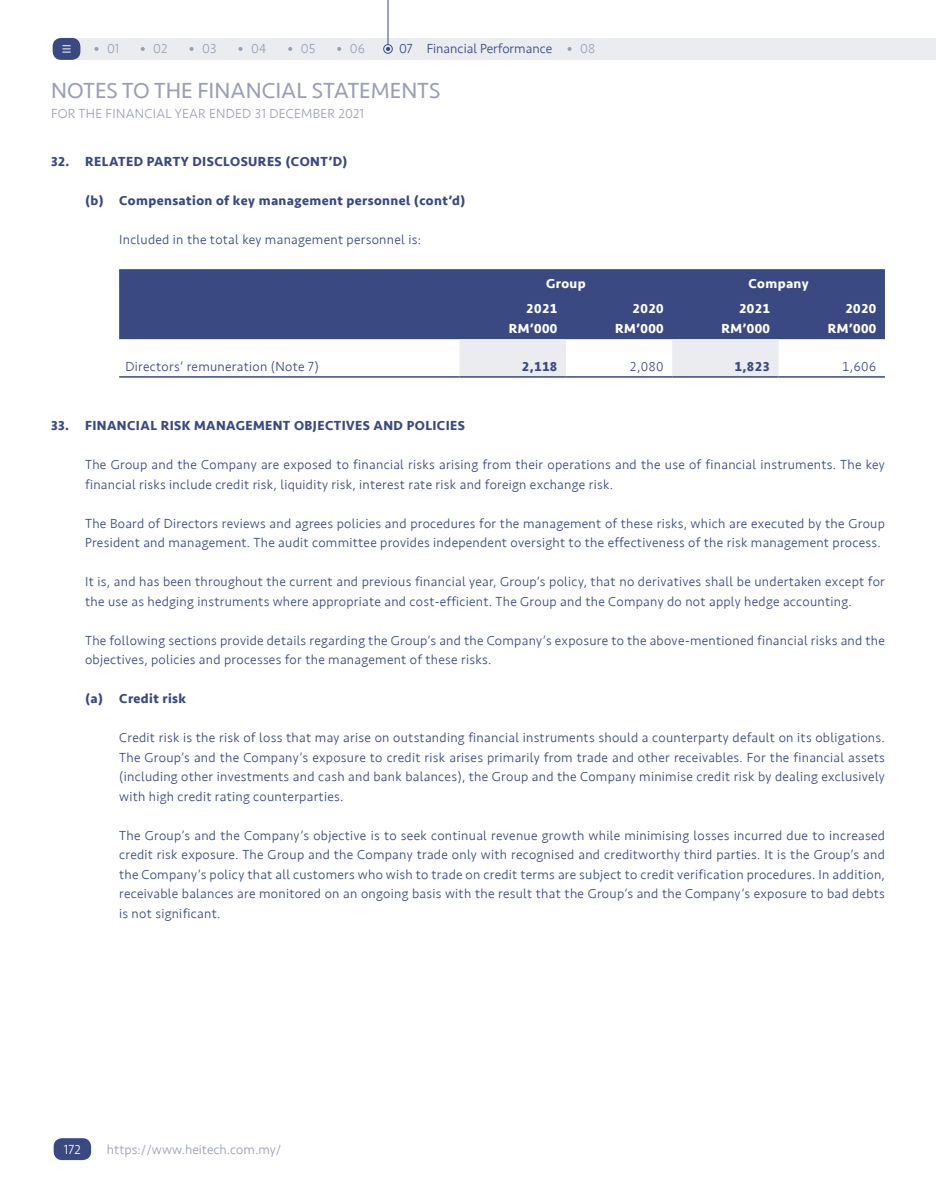
<style>
.page{position:relative;width:936px;height:1191px;background:#fff}
.page>*{position:absolute;margin:0;border:0;box-sizing:border-box;transform-origin:0 0}
.t1{font:22.5px "Seravek";color:#9a9fb4}
.t2{font:300 13.5px/19.5px "Seravek";letter-spacing:.02em;color:#3a4982}
.t3{font:700 13.5px "Seravek";letter-spacing:.03em;color:#3a4982}
.t4{font:300 13.5px "Seravek";letter-spacing:.02em;color:#9a9fb4}
.t5{font:700 13.5px/19.5px "Seravek";letter-spacing:.03em;color:#fff;text-align:right}
.t6{font:300 13.5px "Seravek";color:#9a9fb4}
.t7{font:300 13.5px "Seravek";color:#3a4982}
.t8{font:300 13.5px "Seravek";color:#fff}
</style>
<div class="page">
<div style="left:60px;top:38px;width:875px;height:21px;background:#eaecf0"></div>
<svg style="left:94px;top:47px;width:4px;height:4px"></svg>
<svg style="left:238px;top:47px;width:4px;height:4px"></svg>
<svg style="left:189px;top:47px;width:4px;height:4px"></svg>
<svg style="left:141px;top:47px;width:4px;height:4px"></svg>
<svg style="left:288px;top:47px;width:4px;height:4px"></svg>
<svg style="left:337px;top:47px;width:4px;height:4px"></svg>
<svg style="left:567px;top:47px;width:4px;height:4px"></svg>
<div style="left:53px;top:38px;width:27px;height:22px;background:#3a4982;border-radius:9px"></div>
<svg style="left:63px;top:45px;width:7px;height:8px"></svg>
<svg style="left:386px;top:47px;width:4px;height:4px"></svg>
<div style="left:383px;top:44px;width:9px;height:10px;border:1px solid #3a4982;border-radius:50%"></div>
<hr style="left:387px;top:0;width:1px;height:44px;background:#3a4982">
<div style="left:54px;top:1138px;width:37px;height:22px;background:#3a4982;border-radius:9px"></div>
<div style="left:119px;top:269px;width:765px;height:70px;background:#3a4982"></div>
<svg style="left:459px;top:339px;width:319px;height:37px"></svg>
<hr style="left:119px;top:376px;width:340px;height:2px;background:#3a4982">
<hr style="left:459px;top:376px;width:107px;height:2px;background:#3a4982">
<hr style="left:566px;top:376px;width:106px;height:2px;background:#3a4982">
<hr style="left:672px;top:376px;width:106px;height:2px;background:#3a4982">
<hr style="left:778px;top:376px;width:106px;height:2px;background:#3a4982">
<p class="t7" style="left:427px;top:41px;width:127px">Financial Performance</p>
<h1 class="t1" style="left:51px;top:73px;width:391px">NOTES TO THE FINANCIAL STATEMENTS</h1>
<p class="t4" style="left:51px;top:105px;width:314px">FOR THE FINANCIAL YEAR ENDED 31 DECEMBER 2021</p>
<p class="t3" style="left:51px;top:150px;width:298px">32. RELATED PARTY DISCLOSURES (CONT’D)</p>
<p class="t3" style="left:85px;top:189px;width:382px">(b) Compensation of key management personnel (cont’d)</p>
<p class="t2" style="left:119px;top:230px;width:303px">Included in the total key management personnel is:</p>
<p class="t5" style="left:546px;top:273px;width:41px">Group</p>
<p class="t5" style="left:748px;top:273px;width:62px">Company</p>
<p class="t5" style="left:508px;top:299px;width:50px">2021<br>RM’000</p>
<p class="t5" style="left:615px;top:299px;width:50px">2020<br>RM’000</p>
<p class="t5" style="left:721px;top:299px;width:50px">2021<br>RM’000</p>
<p class="t5" style="left:827px;top:299px;width:50px">2020<br>RM’000</p>
<p class="t2" style="left:125px;top:356px;width:195px">Directors’ remuneration (Note 7)</p>
<p class="t3" style="left:522px;top:355px;width:37px">2,118</p>
<p class="t2" style="left:629px;top:356px;width:36px">2,080</p>
<p class="t3" style="left:734px;top:355px;width:37px">1,823</p>
<p class="t2" style="left:842px;top:356px;width:36px">1,606</p>
<p class="t4" style="left:107px;top:41px;width:14px">01</p>
<p class="t4" style="left:153px;top:41px;width:16px">02</p>
<p class="t4" style="left:202px;top:41px;width:16px">03</p>
<p class="t4" style="left:251px;top:41px;width:16px">04</p>
<p class="t4" style="left:301px;top:41px;width:16px">05</p>
<p class="t4" style="left:350px;top:41px;width:17px">06</p>
<p class="t2" style="left:399px;top:39px;width:15px">07</p>
<p class="t4" style="left:580px;top:41px;width:17px">08</p>
<p class="t3" style="left:51px;top:415px;width:415px">33. FINANCIAL RISK MANAGEMENT OBJECTIVES AND POLICIES</p>
<p class="t2" style="left:85px;top:455px;width:801px">The Group and the Company are exposed to financial risks arising from their operations and the use of financial instruments. The key financial risks include credit risk, liquidity risk, interest rate risk and foreign exchange risk.</p>
<p class="t2" style="left:85px;top:513px;width:801px">The Board of Directors reviews and agrees policies and procedures for the management of these risks, which are executed by the Group<br>President and management. The audit committee provides independent oversight to the effectiveness of the risk management process.</p>
<p class="t2" style="left:85px;top:572px;width:801px">It is, and has been throughout the current and previous financial year, Group’s policy, that no derivatives shall be undertaken except for the use as hedging instruments where appropriate and cost-efficient. The Group and the Company do not apply hedge accounting.</p>
<p class="t2" style="left:85px;top:630px;width:801px">The following sections provide details regarding the Group’s and the Company’s exposure to the above-mentioned financial risks and the objectives, policies and processes for the management of these risks.</p>
<p class="t3" style="left:85px;top:688px;width:103px">(a) Credit risk</p>
<p class="t2" style="left:119px;top:728px;width:767px;text-align:justify">Credit risk is the risk of loss that may arise on outstanding financial instruments should a counterparty default on its obligations.<br>The Group’s and the Company’s exposure to credit risk arises primarily from trade and other receivables. For the financial assets (including other investments and cash and bank balances), the Group and the Company minimise credit risk by dealing exclusively with high credit rating counterparties.</p>
<p class="t2" style="left:119px;top:825px;width:767px;text-align:justify">The Group’s and the Company’s objective is to seek continual revenue growth while minimising losses incurred due to increased credit risk exposure. The Group and the Company trade only with recognised and creditworthy third parties. It is the Group’s and the Company’s policy that all customers who wish to trade on credit terms are subject to credit verification procedures. In addition, receivable balances are monitored on an ongoing basis with the result that the Group’s and the Company’s exposure to bad debts is not significant.</p>
<p class="t8" style="left:64px;top:1141px;width:18px">172</p>
<p class="t6" style="left:107px;top:1141px;width:176px">https://www.heitech.com.my/</p>
</div>
